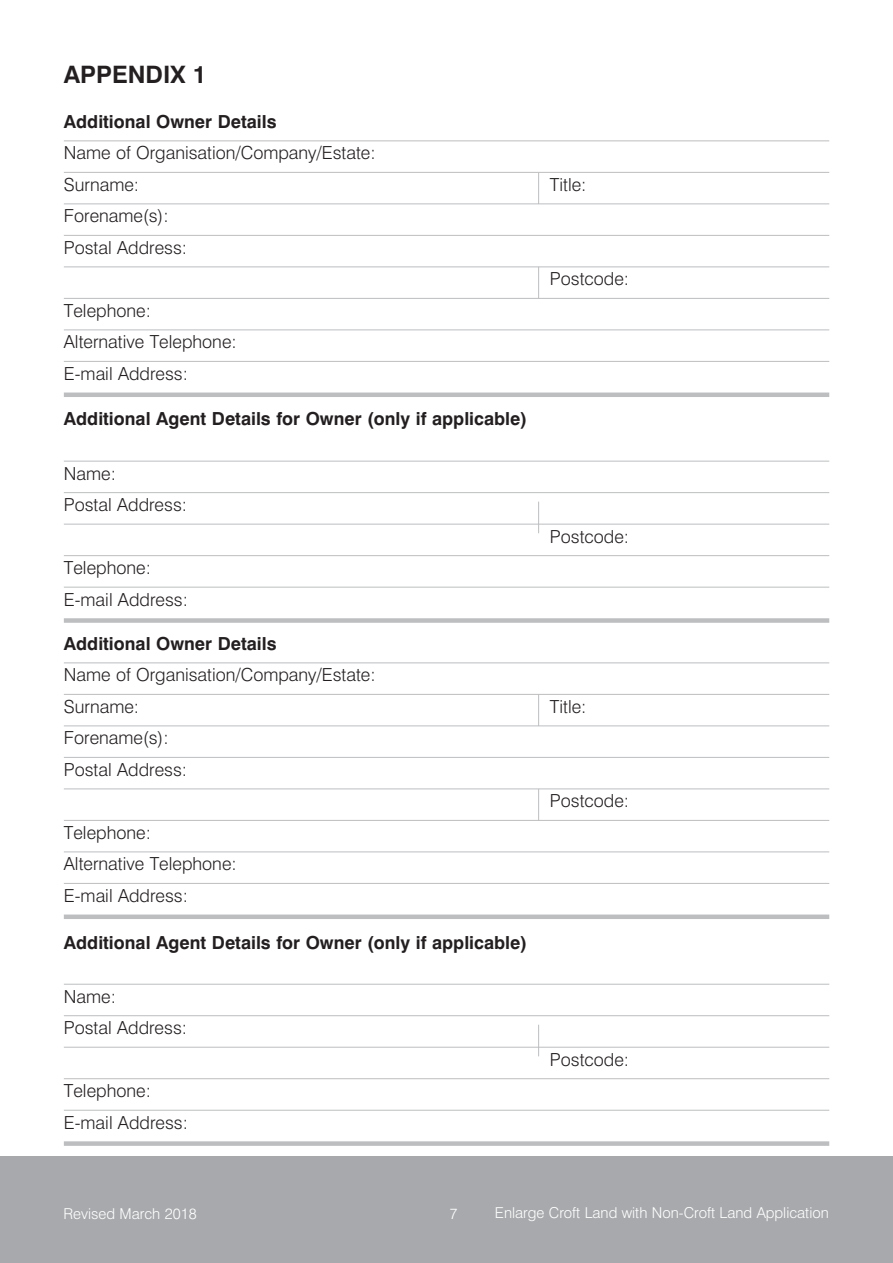
<style>
.page{position:relative;width:893px;height:1263px;background:#fff}
.page>*{position:absolute;margin:0;border:0;box-sizing:border-box;transform-origin:0 0}
.t1{font:700 24px "Swiss 721 BT";color:#231f20}
.t2{font:300 18px/31.5px "Swiss 721 BT";color:#231f20}
.t3{font:700 18px "Swiss 721 BT";color:#231f20}
.t4{font:300 15px "Swiss 721 BT";color:#fff}
</style>
<div class="page">
<div style="left:0;top:1157px;width:893px;height:106px;background:#a7a9ac"></div>
<hr style="left:64px;top:140px;width:765px;height:1px;background:#bcbec0">
<hr style="left:64px;top:172px;width:765px;height:1px;background:#bcbec0">
<hr style="left:64px;top:203px;width:765px;height:1px;background:#bcbec0">
<hr style="left:64px;top:235px;width:765px;height:1px;background:#bcbec0">
<hr style="left:64px;top:266px;width:765px;height:1px;background:#bcbec0">
<hr style="left:64px;top:298px;width:765px;height:1px;background:#bcbec0">
<hr style="left:64px;top:329px;width:765px;height:1px;background:#bcbec0">
<hr style="left:64px;top:361px;width:765px;height:1px;background:#bcbec0">
<div style="left:64px;top:392px;width:765px;height:5px;background:#bcbec0"></div>
<hr style="left:538px;top:172px;width:1px;height:32px;background:#bcbec0">
<hr style="left:538px;top:267px;width:1px;height:31px;background:#bcbec0">
<hr style="left:64px;top:662px;width:765px;height:1px;background:#bcbec0">
<hr style="left:64px;top:694px;width:765px;height:1px;background:#bcbec0">
<hr style="left:64px;top:725px;width:765px;height:1px;background:#bcbec0">
<hr style="left:64px;top:757px;width:765px;height:1px;background:#bcbec0">
<hr style="left:64px;top:788px;width:765px;height:1px;background:#bcbec0">
<hr style="left:64px;top:820px;width:765px;height:1px;background:#bcbec0">
<hr style="left:64px;top:851px;width:765px;height:1px;background:#bcbec0">
<hr style="left:64px;top:883px;width:765px;height:1px;background:#bcbec0">
<div style="left:64px;top:914px;width:765px;height:5px;background:#bcbec0"></div>
<hr style="left:538px;top:694px;width:1px;height:32px;background:#bcbec0">
<hr style="left:538px;top:789px;width:1px;height:31px;background:#bcbec0">
<hr style="left:64px;top:461px;width:765px;height:1px;background:#bcbec0">
<hr style="left:64px;top:492px;width:765px;height:1px;background:#bcbec0">
<hr style="left:64px;top:524px;width:765px;height:1px;background:#bcbec0">
<hr style="left:64px;top:555px;width:765px;height:1px;background:#bcbec0">
<hr style="left:64px;top:587px;width:765px;height:1px;background:#bcbec0">
<div style="left:64px;top:618px;width:765px;height:5px;background:#bcbec0"></div>
<hr style="left:538px;top:502px;width:1px;height:31px;background:#bcbec0">
<hr style="left:64px;top:984px;width:765px;height:1px;background:#bcbec0">
<hr style="left:64px;top:1015px;width:765px;height:1px;background:#bcbec0">
<hr style="left:64px;top:1047px;width:765px;height:1px;background:#bcbec0">
<hr style="left:64px;top:1078px;width:765px;height:1px;background:#bcbec0">
<hr style="left:64px;top:1110px;width:765px;height:1px;background:#bcbec0">
<div style="left:64px;top:1141px;width:765px;height:5px;background:#bcbec0"></div>
<hr style="left:538px;top:1025px;width:1px;height:31px;background:#bcbec0">
<h1 class="t1" style="left:64px;top:60px;width:144px">APPENDIX 1</h1>
<p class="t3" style="left:64px;top:110px;width:214px">Additional Owner Details</p>
<p class="t2" style="left:64px;top:137px;width:313px">Name of Organisation/Company/Estate:<br>Surname:</p>
<p class="t2" style="left:64px;top:200px;width:125px">Forename(s):<br>Postal Address:</p>
<p class="t2" style="left:64px;top:294px;width:174px">Telephone:<br>Alternative Telephone:<br>E-mail Address:</p>
<p class="t3" style="left:64px;top:408px;width:465px">Additional Agent Details for Owner (only if applicable)</p>
<p class="t2" style="left:64px;top:457px;width:125px">Name:<br>Postal Address:</p>
<p class="t2" style="left:64px;top:552px;width:126px">Telephone:<br>E-mail Address:</p>
<p class="t3" style="left:64px;top:632px;width:214px">Additional Owner Details</p>
<p class="t2" style="left:64px;top:659px;width:313px">Name of Organisation/Company/Estate:<br>Surname:</p>
<p class="t2" style="left:64px;top:722px;width:125px">Forename(s):<br>Postal Address:</p>
<p class="t2" style="left:64px;top:816px;width:174px">Telephone:<br>Alternative Telephone:<br>E-mail Address:</p>
<p class="t3" style="left:64px;top:931px;width:465px">Additional Agent Details for Owner (only if applicable)</p>
<p class="t2" style="left:64px;top:980px;width:125px">Name:<br>Postal Address:</p>
<p class="t2" style="left:64px;top:1075px;width:126px">Telephone:<br>E-mail Address:</p>
<p class="t2" style="left:550px;top:168px;width:38px">Title:</p>
<p class="t2" style="left:550px;top:263px;width:81px">Postcode:</p>
<p class="t2" style="left:550px;top:520px;width:81px">Postcode:</p>
<p class="t2" style="left:550px;top:690px;width:38px">Title:</p>
<p class="t2" style="left:550px;top:785px;width:81px">Postcode:</p>
<p class="t2" style="left:550px;top:1043px;width:81px">Postcode:</p>
<p class="t4" style="left:64px;top:1204px;width:135px">Revised March 2018</p>
<p class="t4" style="left:449px;top:1204px;width:9px">7</p>
<p class="t4" style="left:495px;top:1203px;width:335px">Enlarge Croft Land with Non-Croft Land Application</p>
</div>
